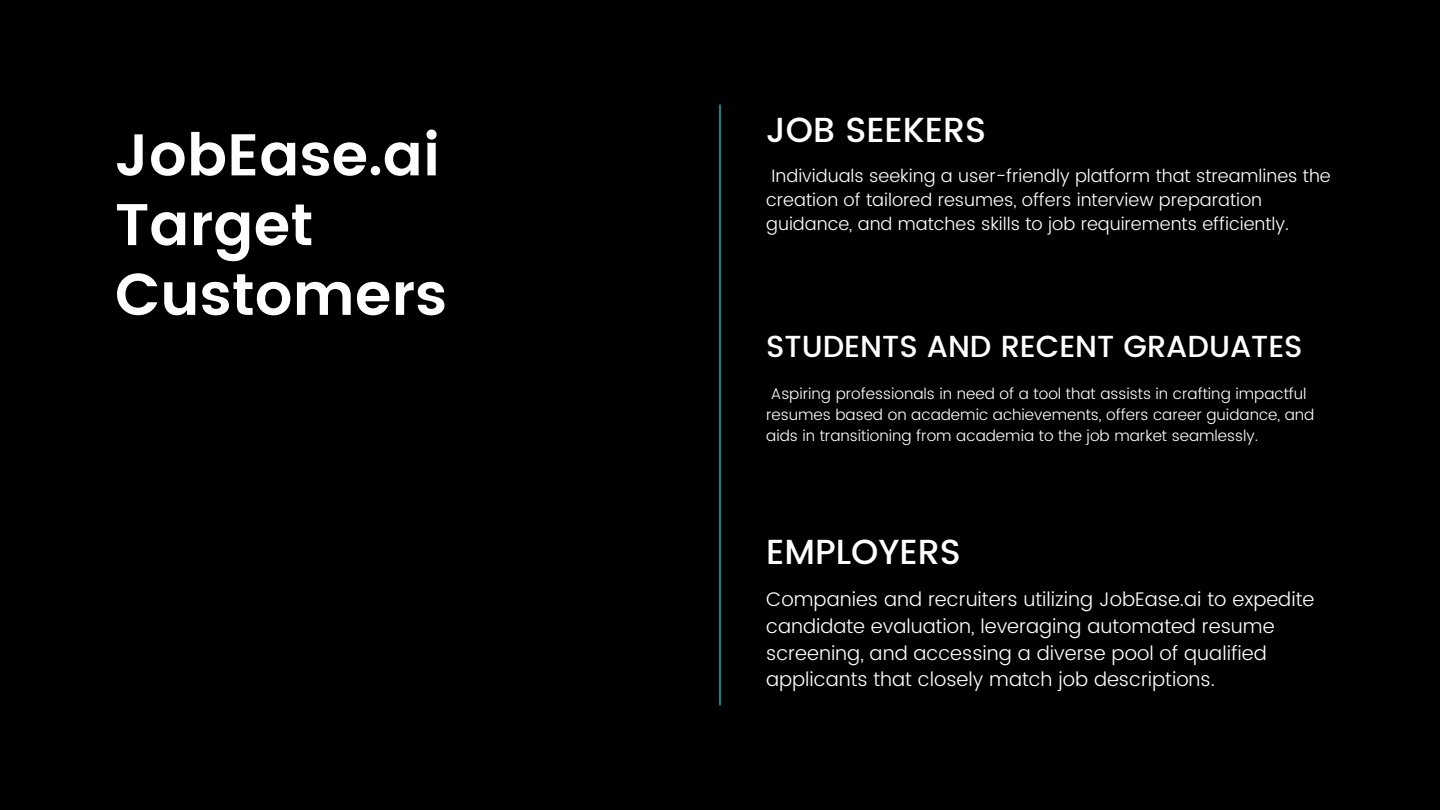
<style>
.page{position:relative;width:1440px;height:810px;background:#000}
.page>*{position:absolute;margin:0;border:0;box-sizing:border-box;transform-origin:0 0}
.t1{font:600 58.7px/69.8px "Poppins";color:#fff}
.t2{font:500 34.8px "Poppins";color:#fff}
.t3{font:500 30.4px "Poppins";color:#fff}
.t4{font:300 19.7px/26.9px "Poppins";color:#fff}
.t5{font:300 18px/24.3px "Poppins";color:#fff}
.t6{font:300 15.3px/20.9px "Poppins";color:#fff}
</style>
<div class="page">
<hr style="left:719px;top:105px;width:2px;height:600px;background:#10b5bf">
<p class="t1" style="left:115px;top:120px;width:334px">JobEase.ai<br>Target<br>Customers</p>
<p class="t2" style="left:766px;top:109px;width:221px">JOB SEEKERS</p>
<p class="t5" style="left:766px;top:163px;width:566px">Individuals seeking a user-friendly platform that streamlines the creation of tailored resumes, offers interview preparation guidance, and matches skills to job requirements efficiently.</p>
<p class="t3" style="left:766px;top:329px;width:538px">STUDENTS AND RECENT GRADUATES</p>
<p class="t6" style="left:766px;top:384px;width:550px;text-indent:5px">Aspiring professionals in need of a tool that assists in crafting impactful resumes based on academic achievements, offers career guidance, and aids in transitioning from academia to the job market seamlessly.</p>
<p class="t2" style="left:766px;top:532px;width:196px">EMPLOYERS</p>
<p class="t4" style="left:766px;top:585px;width:550px">Companies and recruiters utilizing JobEase.ai to expedite candidate evaluation, leveraging automated resume screening, and accessing a diverse pool of qualified applicants that closely match job descriptions.</p>
</div>
